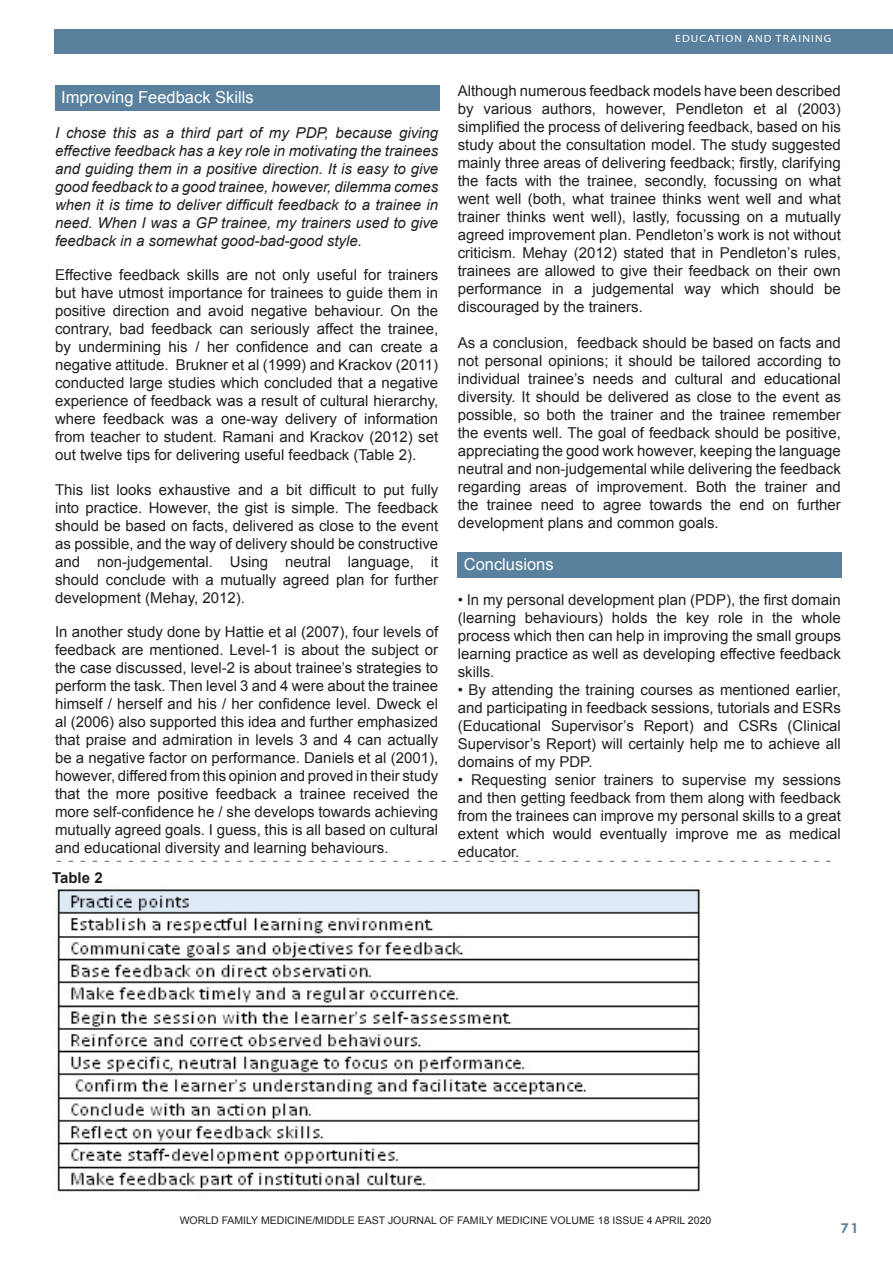
<style>
.page{position:relative;width:893px;height:1263px;background:#fff}
.page>*{position:absolute;margin:0;border:0;box-sizing:border-box;transform-origin:0 0}
.Footnote_Text{font:16.5px "Arial";color:#fff}
.Footnote_Text-2{font:15px/18px "Arial";color:#231f20;text-align:justify}
.Footnote_Text-3{font:italic 15px/18px "Arial";color:#231f20;text-align:justify}
.Footnote_Text-4{font:700 15px "Arial";color:#231f20}
.t1{font:700 13.5px "Century Gothic";color:#59809c;scale:1.1 1}
.Footnote_Text-5{font:10.5px "Arial";color:#231f20}
.t2{font:10.5px "Myriad";letter-spacing:.1em;color:#fff;scale:1.1 1}
</style>
<div class="page">
<div style="left:54px;top:30px;width:839px;height:24px;background:#59809c"></div>
<div style="left:55px;top:85px;width:385px;height:26px;background:#59809c"></div>
<div style="left:458px;top:552px;width:384px;height:26px;background:#59809c"></div>
<img style="left:57px;top:889px;width:643px;height:303px">
<svg style="left:57px;top:861px;width:774px;height:1px"></svg>
<p class="Footnote_Text" style="left:61px;top:86px;width:194px">Improving Feedback Skills</p>
<p class="Footnote_Text-3" style="left:55px;top:124px;width:385px">I chose this as a third part of my PDP, because giving effective feedback has a key role in motivating the trainees and guiding them in a positive direction. It is easy to give good feedback to a good trainee, however, dilemma comes when it is time to deliver difficult feedback to a trainee in need. When I was a GP trainee, my trainers used to give feedback in a somewhat good-bad-good style.</p>
<p class="Footnote_Text-2" style="left:55px;top:266px;width:385px">Effective feedback skills are not only useful for trainers but have utmost importance for trainees to guide them in positive direction and avoid negative behaviour. On the contrary, bad feedback can seriously affect the trainee, by undermining his / her confidence and can create a negative attitude. Brukner et al (1999) and Krackov (2011) conducted large studies which concluded that a negative experience of feedback was a result of cultural hierarchy, where feedback was a one-way delivery of information from teacher to student. Ramani and Krackov (2012) set out twelve tips for delivering useful feedback (Table 2).</p>
<p class="Footnote_Text-2" style="left:55px;top:481px;width:385px">This list looks exhaustive and a bit difficult to put fully into practice. However, the gist is simple. The feedback should be based on facts, delivered as close to the event as possible, and the way of delivery should be constructive and non-judgemental. Using neutral language, it should conclude with a mutually agreed plan for further development (Mehay, 2012).</p>
<p class="Footnote_Text-2" style="left:55px;top:623px;width:385px">In another study done by Hattie et al (2007), four levels of feedback are mentioned. Level-1 is about the subject or the case discussed, level-2 is about trainee’s strategies to perform the task. Then level 3 and 4 were about the trainee himself / herself and his / her confidence level. Dweck el al (2006) also supported this idea and further emphasized that praise and admiration in levels 3 and 4 can actually be a negative factor on performance. Daniels et al (2001), however, differed from this opinion and proved in their study that the more positive feedback a trainee received the more self-confidence he / she develops towards achieving mutually agreed goals. I guess, this is all based on cultural and educational diversity and learning behaviours.</p>
<p class="Footnote_Text-4" style="left:52px;top:867px;width:52px">Table 2</p>
<p class="t2" style="left:675px;top:34px;width:143px">EDUCATION AND TRAINING</p>
<p class="Footnote_Text-2" style="left:458px;top:82px;width:385px">Although numerous feedback models have been described by various authors, however, Pendleton et al (2003) simplified the process of delivering feedback, based on his study about the consultation model. The study suggested mainly three areas of delivering feedback; firstly, clarifying the facts with the trainee, secondly, focussing on what went well (both, what trainee thinks went well and what trainer thinks went well), lastly, focussing on a mutually agreed improvement plan. Pendleton’s work is not without criticism. Mehay (2012) stated that in Pendleton’s rules, trainees are allowed to give their feedback on their own performance in a judgemental way which should be discouraged by the trainers.</p>
<p class="Footnote_Text-2" style="left:458px;top:334px;width:385px">As a conclusion, feedback should be based on facts and not personal opinions; it should be tailored according to individual trainee’s needs and cultural and educational diversity. It should be delivered as close to the event as possible, so both the trainer and the trainee remember the events well. The goal of feedback should be positive, appreciating the good work however, keeping the language neutral and non-judgemental while delivering the feedback regarding areas of improvement. Both the trainer and the trainee need to agree towards the end on further development plans and common goals.</p>
<p class="Footnote_Text" style="left:464px;top:553px;width:91px">Conclusions</p>
<p class="Footnote_Text-2" style="left:458px;top:590px;width:385px">• In my personal development plan (PDP), the first domain (learning behaviours) holds the key role in the whole process which then can help in improving the small groups learning practice as well as developing effective feedback skills.</p>
<p class="Footnote_Text-2" style="left:458px;top:680px;width:385px">• By attending the training courses as mentioned earlier, and participating in feedback sessions, tutorials and ESRs (Educational Supervisor’s Report) and CSRs (Clinical Supervisor’s Report) will certainly help me to achieve all domains of my PDP.</p>
<p class="Footnote_Text-2" style="left:458px;top:770px;width:385px">• Requesting senior trainers to supervise my sessions and then getting feedback from them along with feedback from the trainees can improve my personal skills to a great extent which would eventually improve me as medical educator.</p>
<p class="Footnote_Text-5" style="left:180px;top:1214px;width:533px">WORLD FAMILY MEDICINE/MIDDLE EAST JOURNAL OF FAMILY MEDICINE VOLUME 18 ISSUE 4 APRIL 2020</p>
<p class="t1" style="left:840px;top:1218px;width:18px">71</p>
</div>
